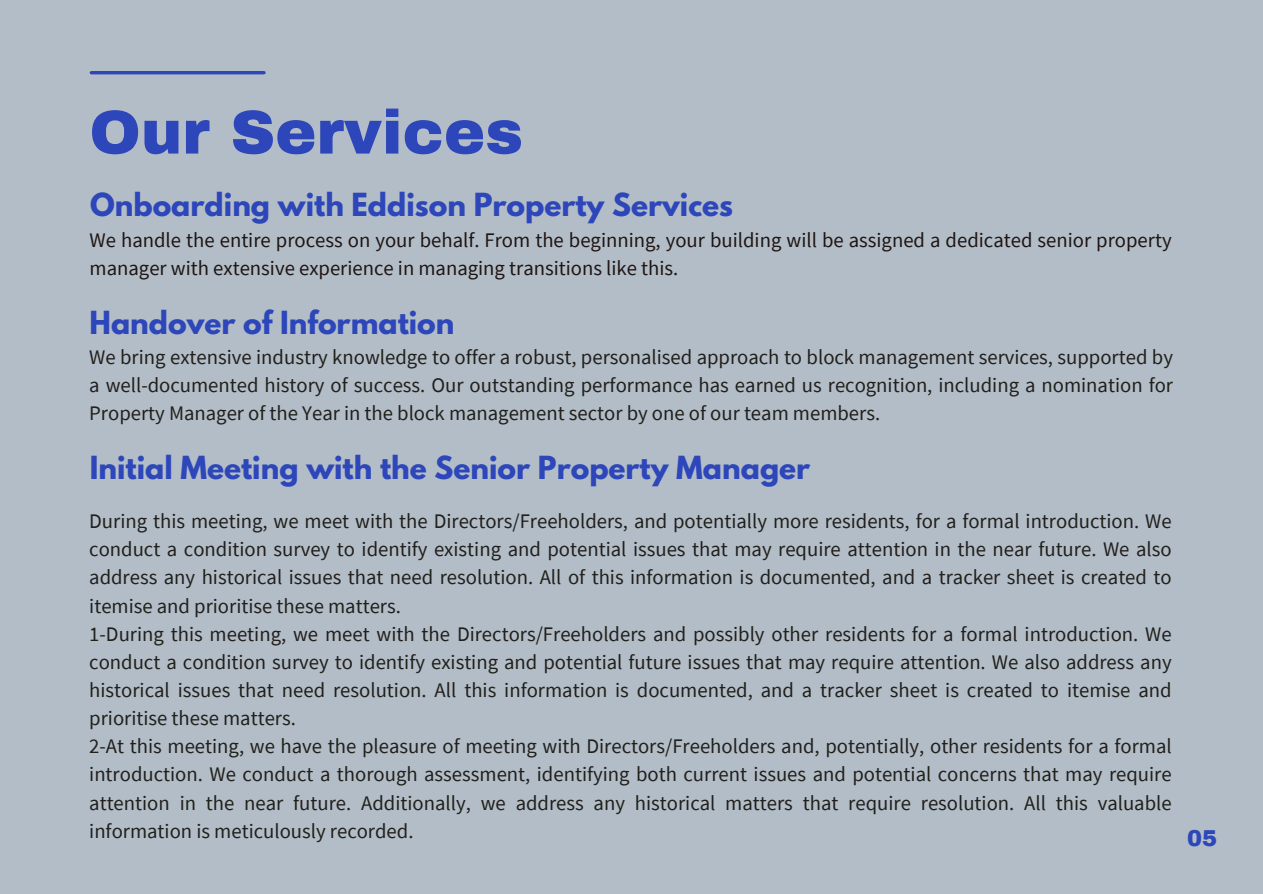
<style>
.page{position:relative;width:1263px;height:894px;background:#fff}
.page>*{position:absolute;margin:0;border:0;box-sizing:border-box;transform-origin:0 0}
.t1{font:900 61.95px "Archivo";color:#2d46b9}
.t2{font:700 28.2px "League Spartan";color:#2d46b9}
.t3{font:900 22.5px "Archivo";color:#2d46b9}
.t4{font:20.7px/28px "Source Sans Pro";color:#21201c;text-align:justify}
.t5{font:20.7px/28px "Source Sans Pro";color:#1f1614}
</style>
<div class="page">
<div style="left:0;top:0;width:1263px;height:893px;background:#b3bdc7"></div>
<hr style="left:91px;top:71px;width:173px;height:3px;background:#2d46b9">
<p class="t1" style="left:89px;top:99px;width:435px">Our Services</p>
<p class="t2" style="left:90px;top:190px;width:644px">Onboarding with Eddison Property Services</p>
<p class="t5" style="left:90px;top:225px;width:1084px">We handle the entire process on your behalf. From the beginning, your building will be assigned a dedicated senior property manager with extensive experience in managing transitions like this.</p>
<p class="t2" style="left:90px;top:308px;width:366px">Handover of Information</p>
<p class="t4" style="left:89px;top:342px;width:1085px">We bring extensive industry knowledge to offer a robust, personalised approach to block management services, supported by a well-documented history of success. Our outstanding performance has earned us recognition, including a nomination for Property Manager of the Year in the block management sector by one of our team members.</p>
<p class="t2" style="left:90px;top:453px;width:722px">Initial Meeting with the Senior Property Manager</p>
<p class="t4" style="left:89px;top:506px;width:1084px">During this meeting, we meet with the Directors/Freeholders, and potentially more residents, for a formal introduction. We conduct a condition survey to identify existing and potential issues that may require attention in the near future. We also address any historical issues that need resolution. All of this information is documented, and a tracker sheet is created to itemise and prioritise these matters.</p>
<p class="t4" style="left:89px;top:619px;width:1084px">1-During this meeting, we meet with the Directors/Freeholders and possibly other residents for a formal introduction. We conduct a condition survey to identify existing and potential future issues that may require attention. We also address any historical issues that need resolution. All this information is documented, and a tracker sheet is created to itemise and prioritise these matters.</p>
<p class="t4" style="left:89px;top:731px;width:1084px">2-At this meeting, we have the pleasure of meeting with Directors/Freeholders and, potentially, other residents for a formal introduction. We conduct a thorough assessment, identifying both current issues and potential concerns that may require attention in the near future. Additionally, we address any historical matters that require resolution. All this valuable information is meticulously recorded.</p>
<p class="t3" style="left:1187px;top:825px;width:32px">05</p>
</div>
